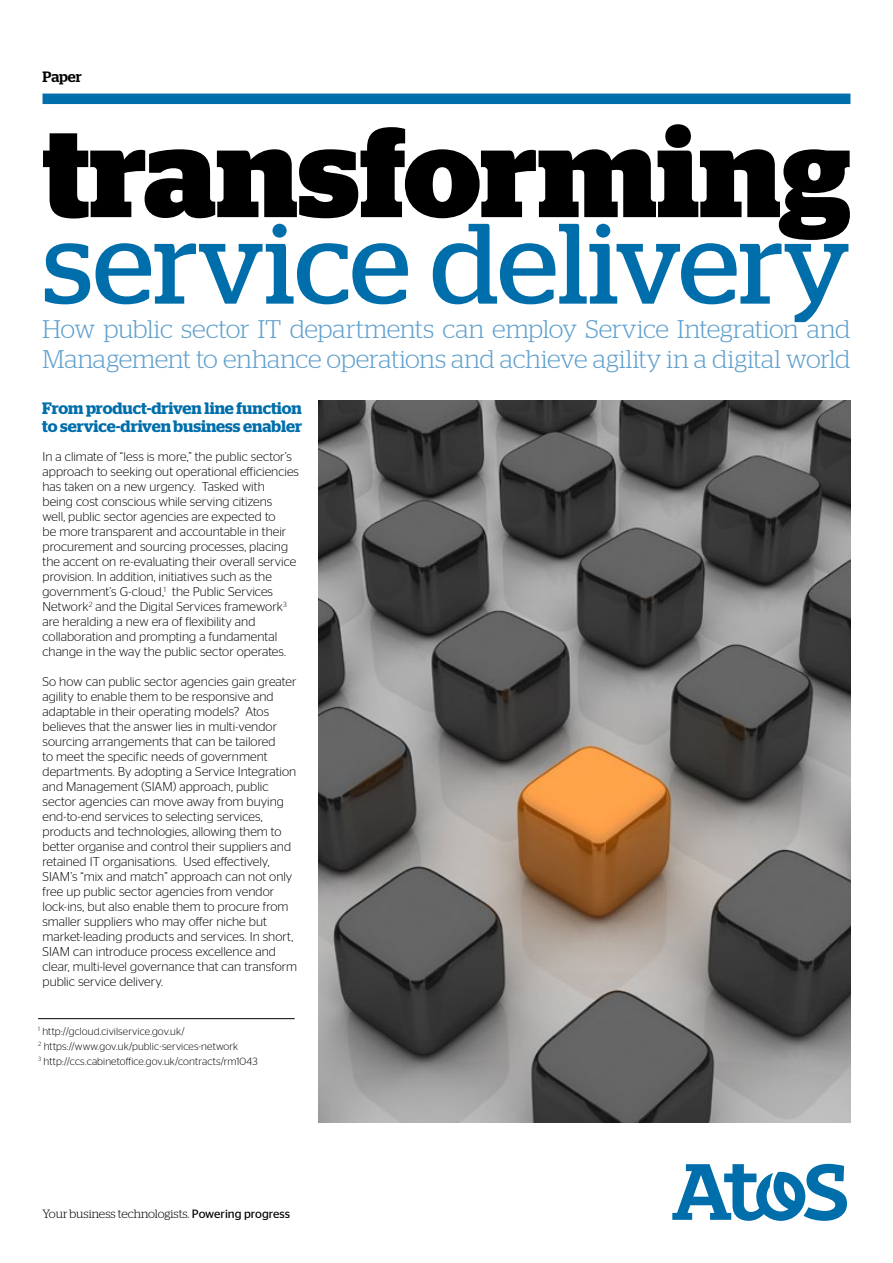
<style>
.page{position:relative;width:893px;height:1263px;background:#fff}
.page>*{position:absolute;margin:0;border:0;box-sizing:border-box;transform-origin:0 0}
.t1{font:700 126px "Stag";letter-spacing:.005em;color:#000}
.t2{font:114px "Stag";color:#006eab}
.t3{font:300 25.5px/30px "Stag";letter-spacing:-.005em;color:#60a0cd}
.t4{font:600 16.5px/18px "Stag";color:#006eab}
.t5{font:500 15px "Stag";letter-spacing:-.005em;color:#000}
.t6{font:300 12.75px/15px "Stag Sans";letter-spacing:.005em;color:#000}
.t7{font:300 12px "Stag";letter-spacing:-.005em;color:#000}
.t8{font:300 10.5px/15px "Stag Sans";letter-spacing:.01em;color:#000}
.s1{font-family:"Stag Sans";font-weight:400}
</style>
<div class="page">
<img style="left:318px;top:401px;width:532px;height:722px">
<div style="left:43px;top:94px;width:807px;height:10px;background:#006eab"></div>
<hr style="left:38px;top:1018px;width:257px;height:1px;background:#000">
<svg style="left:672px;top:1164px;width:175px;height:57px"></svg>
<p class="t5" style="left:43px;top:68px;width:41px">Paper</p>
<h1 class="t1" style="left:43px;top:99px;width:810px">transforming</h1>
<h2 class="t2" style="left:43px;top:198px;width:809px">service delivery</h2>
<h3 class="t3" style="left:43px;top:314px;width:809px">How public sector IT departments can employ Service Integration and<br>Management to enhance operations and achieve agility in a digital world</h3>
<p class="t4" style="left:42px;top:399px;width:261px">From product-driven line function to service-driven business enabler</p>
<p class="t6" style="left:43px;top:449px;width:258px">In a climate of “less is more,” the public sector’s approach to seeking out operational efficiencies has taken on a new urgency. Tasked with<br>being cost conscious while serving citizens<br>well, public sector agencies are expected to<br>be more transparent and accountable in their procurement and sourcing processes, placing the accent on re-evaluating their overall service provision. In addition, initiatives such as the government’s G-cloud,<sup>1</sup> the Public Services Network<sup>2</sup> and the Digital Services framework<sup>3 </sup>are heralding a new era of flexibility and collaboration and prompting a fundamental change in the way the public sector operates.</p>
<p class="t6" style="left:43px;top:674px;width:256px">So how can public sector agencies gain greater agility to enable them to be responsive and adaptable in their operating models? Atos believes that the answer lies in multi-vendor sourcing arrangements that can be tailored<br>to meet the specific needs of government departments. By adopting a Service Integration and Management (SIAM) approach, public sector agencies can move away from buying end-to-end services to selecting services, products and technologies, allowing them to better organise and control their suppliers and retained IT organisations. Used effectively, SIAM’s “mix and match” approach can not only free up public sector agencies from vendor lock-ins, but also enable them to procure from smaller suppliers who may offer niche but market-leading products and services. In short, SIAM can introduce process excellence and clear, multi-level governance that can transform public service delivery.</p>
<p class="t8" style="left:38px;top:1023px;width:221px"><sup>1</sup> http://gcloud.civilservice.gov.uk/<br><sup>2</sup> https://www.gov.uk/public-services-network<br><sup>3</sup> http://ccs.cabinetoffice.gov.uk/contracts/rm1043</p>
<p class="t7" style="left:43px;top:1207px;width:249px">Your business technologists. <span class="s1">Powering progress</span></p>
</div>
